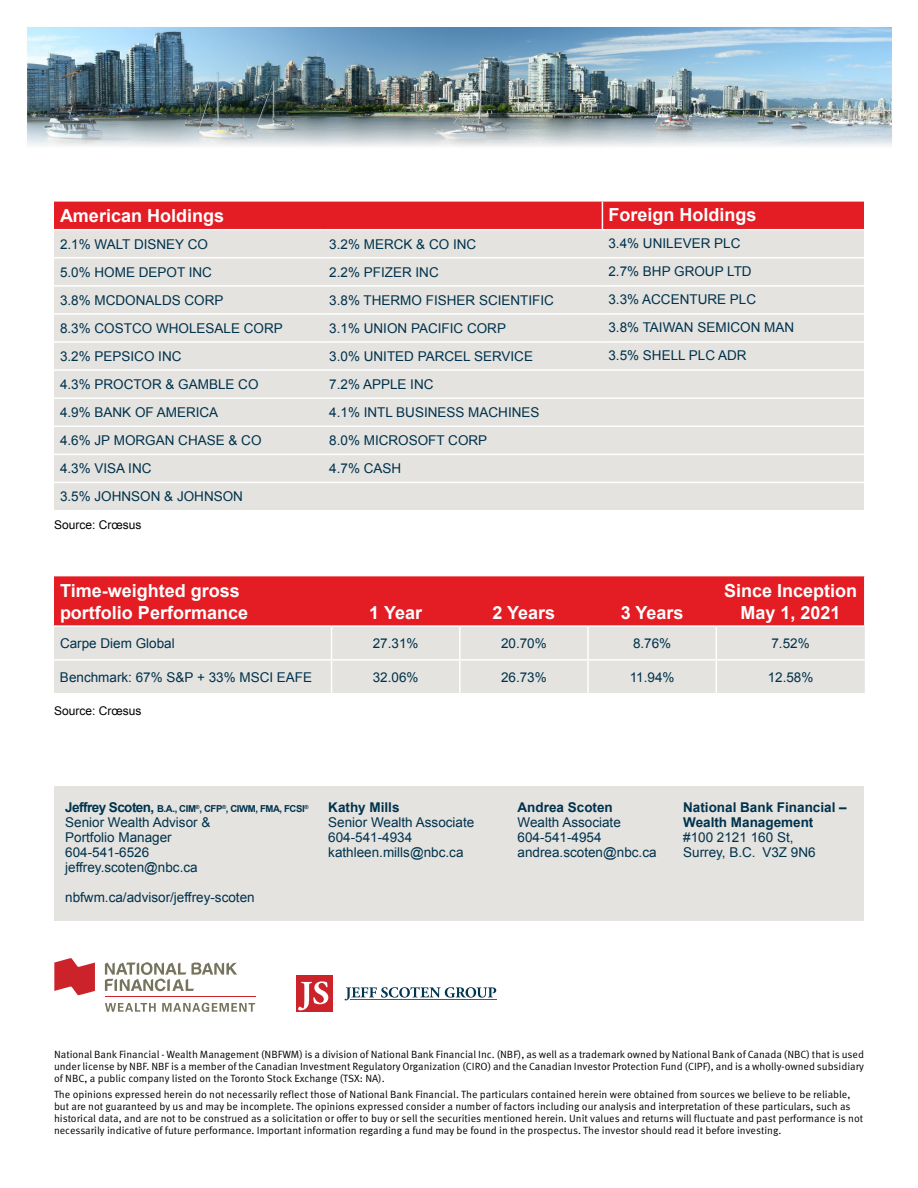
<style>
.page{position:relative;width:918px;height:1188px;background:#fff}
.page>*{position:absolute;margin:0;border:0;box-sizing:border-box;transform-origin:0 0}
.t1{font:700 18px/21.6px "Arial";color:#fff}
.t2{font:13.5px/15px "Arial";color:#00324d}
.t3{font:700 13.5px/15px "Arial";color:#00324d}
.t4{font:12px "Arial";color:#000}
.t5{font:10.5px/12px "Meta Pro Norm";color:#000;text-align:justify}
.t6{font:700 9.6px "Arial";letter-spacing:-.04em;color:#00324d}
.s1{font-size:13.5px}
</style>
<div class="page">
<svg style="left:345px;top:987px;width:151px;height:13px"></svg>
<div style="left:296px;top:975px;width:36px;height:37px;background:#cc2229"></div>
<hr style="left:350px;top:999px;width:146px;height:1px;background:#cc2229">
<svg style="left:298px;top:981px;width:30px;height:29px"></svg>
<svg style="left:54px;top:958px;width:41px;height:37px"></svg>
<svg style="left:105px;top:1003px;width:51px;height:9px"></svg>
<svg style="left:162px;top:1003px;width:93px;height:9px"></svg>
<hr style="left:105px;top:996px;width:150px;height:1px;background:#cc2229">
<svg style="left:105px;top:962px;width:132px;height:29px"></svg>
<div style="left:54px;top:786px;width:810px;height:134px;background:#e4e3df"></div>
<img style="left:27px;top:27px;width:865px;height:120px">
<div style="left:54px;top:230px;width:810px;height:280px;background:#e4e3df"></div>
<div style="left:54px;top:202px;width:810px;height:27px;background:#e41c23"></div>
<hr style="left:54px;top:257px;width:269px;height:2px;background:#fff">
<hr style="left:323px;top:257px;width:279px;height:2px;background:#fff">
<hr style="left:602px;top:257px;width:262px;height:2px;background:#fff">
<hr style="left:54px;top:285px;width:269px;height:2px;background:#fff">
<hr style="left:323px;top:285px;width:279px;height:2px;background:#fff">
<hr style="left:602px;top:285px;width:262px;height:2px;background:#fff">
<hr style="left:54px;top:313px;width:269px;height:2px;background:#fff">
<hr style="left:323px;top:313px;width:279px;height:2px;background:#fff">
<hr style="left:602px;top:313px;width:262px;height:2px;background:#fff">
<hr style="left:54px;top:341px;width:269px;height:2px;background:#fff">
<hr style="left:323px;top:341px;width:279px;height:2px;background:#fff">
<hr style="left:602px;top:341px;width:262px;height:2px;background:#fff">
<hr style="left:54px;top:369px;width:269px;height:2px;background:#fff">
<hr style="left:323px;top:369px;width:279px;height:2px;background:#fff">
<hr style="left:602px;top:369px;width:262px;height:2px;background:#fff">
<hr style="left:54px;top:397px;width:269px;height:2px;background:#fff">
<hr style="left:323px;top:397px;width:279px;height:2px;background:#fff">
<hr style="left:602px;top:397px;width:262px;height:2px;background:#fff">
<hr style="left:54px;top:426px;width:269px;height:1px;background:#fff">
<hr style="left:323px;top:426px;width:279px;height:1px;background:#fff">
<hr style="left:602px;top:426px;width:262px;height:1px;background:#fff">
<hr style="left:54px;top:454px;width:269px;height:1px;background:#fff">
<hr style="left:323px;top:454px;width:279px;height:1px;background:#fff">
<hr style="left:602px;top:454px;width:262px;height:1px;background:#fff">
<hr style="left:54px;top:482px;width:269px;height:1px;background:#fff">
<hr style="left:323px;top:482px;width:279px;height:1px;background:#fff">
<hr style="left:602px;top:482px;width:262px;height:1px;background:#fff">
<div style="left:54px;top:576px;width:810px;height:49px;background:#e41c23"></div>
<div style="left:54px;top:627px;width:811px;height:66px;background:#e4e3df"></div>
<hr style="left:331px;top:627px;width:1px;height:32px;background:#fff">
<hr style="left:459px;top:627px;width:2px;height:32px;background:#fff">
<hr style="left:587px;top:627px;width:2px;height:32px;background:#fff">
<hr style="left:716px;top:627px;width:1px;height:32px;background:#fff">
<hr style="left:54px;top:659px;width:278px;height:2px;background:#fff">
<hr style="left:332px;top:659px;width:128px;height:2px;background:#fff">
<hr style="left:331px;top:661px;width:1px;height:33px;background:#fff">
<hr style="left:460px;top:659px;width:128px;height:2px;background:#fff">
<hr style="left:459px;top:661px;width:2px;height:33px;background:#fff">
<hr style="left:588px;top:659px;width:128px;height:2px;background:#fff">
<hr style="left:587px;top:661px;width:2px;height:33px;background:#fff">
<hr style="left:716px;top:659px;width:149px;height:2px;background:#fff">
<hr style="left:716px;top:661px;width:1px;height:33px;background:#fff">
<h1 class="t1" style="left:60px;top:206px;width:166px">American Holdings</h1>
<h1 class="t1" style="left:608px;top:205px;width:150px">Foreign Holdings</h1>
<p class="t2" style="left:60px;top:237px;width:150px">2.1% WALT DISNEY CO</p>
<p class="t2" style="left:329px;top:237px;width:149px">3.2% MERCK &amp; CO INC</p>
<p class="t2" style="left:608px;top:236px;width:134px">3.4% UNILEVER PLC</p>
<p class="t2" style="left:60px;top:265px;width:154px">5.0% HOME DEPOT INC</p>
<p class="t2" style="left:329px;top:265px;width:111px">2.2% PFIZER INC</p>
<p class="t2" style="left:608px;top:264px;width:145px">2.7% BHP GROUP LTD</p>
<p class="t2" style="left:60px;top:293px;width:165px">3.8% MCDONALDS CORP</p>
<p class="t2" style="left:329px;top:293px;width:226px">3.8% THERMO FISHER SCIENTIFIC</p>
<p class="t2" style="left:608px;top:292px;width:149px">3.3% ACCENTURE PLC</p>
<p class="t2" style="left:60px;top:321px;width:224px">8.3% COSTCO WHOLESALE CORP</p>
<p class="t2" style="left:329px;top:321px;width:178px">3.1% UNION PACIFIC CORP</p>
<p class="t2" style="left:608px;top:320px;width:187px">3.8% TAIWAN SEMICON MAN</p>
<p class="t2" style="left:60px;top:349px;width:123px">3.2% PEPSICO INC</p>
<p class="t2" style="left:329px;top:349px;width:205px">3.0% UNITED PARCEL SERVICE</p>
<p class="t2" style="left:608px;top:348px;width:140px">3.5% SHELL PLC ADR</p>
<p class="t2" style="left:60px;top:377px;width:200px">4.3% PROCTOR &amp; GAMBLE CO</p>
<p class="t2" style="left:329px;top:377px;width:106px">7.2% APPLE INC</p>
<p class="t2" style="left:60px;top:405px;width:160px">4.9% BANK OF AMERICA</p>
<p class="t2" style="left:329px;top:405px;width:212px">4.1% INTL BUSINESS MACHINES</p>
<p class="t2" style="left:60px;top:433px;width:203px">4.6% JP MORGAN CHASE &amp; CO</p>
<p class="t2" style="left:329px;top:433px;width:160px">8.0% MICROSOFT CORP</p>
<p class="t2" style="left:60px;top:461px;width:93px">4.3% VISA INC</p>
<p class="t2" style="left:329px;top:461px;width:74px">4.7% CASH</p>
<p class="t2" style="left:60px;top:489px;width:185px">3.5% JOHNSON &amp; JOHNSON</p>
<p class="t4" style="left:54px;top:517px;width:89px">Source: Crœsus</p>
<h1 class="t1" style="left:60px;top:580px;width:190px">Time-weighted gross portfolio Performance</h1>
<h1 class="t1" style="left:369px;top:602px;width:54px">1 Year</h1>
<h1 class="t1" style="left:493px;top:602px;width:64px">2 Years</h1>
<h1 class="t1" style="left:621px;top:602px;width:64px">3 Years</h1>
<h1 class="t1" style="left:724px;top:580px;width:135px;text-align:center">Since Inception<br>May 1, 2021</h1>
<p class="t2" style="left:60px;top:636px;width:116px">Carpe Diem Global</p>
<p class="t2" style="left:373px;top:636px;width:47px">27.31%</p>
<p class="t2" style="left:501px;top:636px;width:47px">20.70%</p>
<p class="t2" style="left:633px;top:636px;width:40px">8.76%</p>
<p class="t2" style="left:771px;top:636px;width:40px">7.52%</p>
<p class="t2" style="left:60px;top:670px;width:254px">Benchmark: 67% S&amp;P + 33% MSCI EAFE</p>
<p class="t2" style="left:373px;top:670px;width:47px">32.06%</p>
<p class="t2" style="left:501px;top:670px;width:47px">26.73%</p>
<p class="t2" style="left:630px;top:670px;width:46px">11.94%</p>
<p class="t2" style="left:768px;top:670px;width:47px">12.58%</p>
<p class="t4" style="left:54px;top:703px;width:89px">Source: Crœsus</p>
<p class="t6" style="left:65px;top:803px;width:245px"><span class="s1">Jeffrey Scoten,</span> B.A., CIM<sup>®</sup>, CFP<sup>®</sup>, CIWM, FMA, FCSI<sup>®</sup></p>
<p class="t2" style="left:65px;top:815px;width:147px">Senior Wealth Advisor &amp;<br>Portfolio Manager<br>604-541-6526 jeffrey.scoten@nbc.ca</p>
<p class="t2" style="left:65px;top:890px;width:191px">nbfwm.ca/advisor/jeffrey-scoten</p>
<p class="t3" style="left:328px;top:801px;width:73px">Kathy Mills</p>
<p class="t2" style="left:328px;top:815px;width:148px">Senior Wealth Associate<br>604-541-4934 kathleen.mills@nbc.ca</p>
<p class="t3" style="left:518px;top:801px;width:97px">Andrea Scoten</p>
<p class="t2" style="left:518px;top:815px;width:141px">Wealth Associate<br>604-541-4954 andrea.scoten@nbc.ca</p>
<p class="t3" style="left:683px;top:801px;width:165px">National Bank Financial –<br>Wealth Management</p>
<p class="t2" style="left:683px;top:830px;width:134px">#100 2121 160 St,<br>Surrey, B.C. V3Z 9N6</p>
<p class="t5" style="left:54px;top:1047px;width:812px">National Bank Financial - Wealth Management (NBFWM) is a division of National Bank Financial Inc. (NBF), as well as a trademark owned by National Bank of Canada (NBC) that is used under license by NBF. NBF is a member of the Canadian Investment Regulatory Organization (CIRO) and the Canadian Investor Protection Fund (CIPF), and is a wholly-owned subsidiary of NBC, a public company listed on the Toronto Stock Exchange (TSX: NA).</p>
<p class="t5" style="left:54px;top:1088px;width:811px;text-align:left">The opinions expressed herein do not necessarily reflect those of National Bank Financial. The particulars contained herein were obtained from sources we believe to be reliable, but are not guaranteed by us and may be incomplete. The opinions expressed consider a number of factors including our analysis and interpretation of these particulars, such as historical data, and are not to be construed as a solicitation or offer to buy or sell the securities mentioned herein. Unit values and returns will fluctuate and past performance is not necessarily indicative of future performance. Important information regarding a fund may be found in the prospectus. The investor should read it before investing.</p>
</div>
